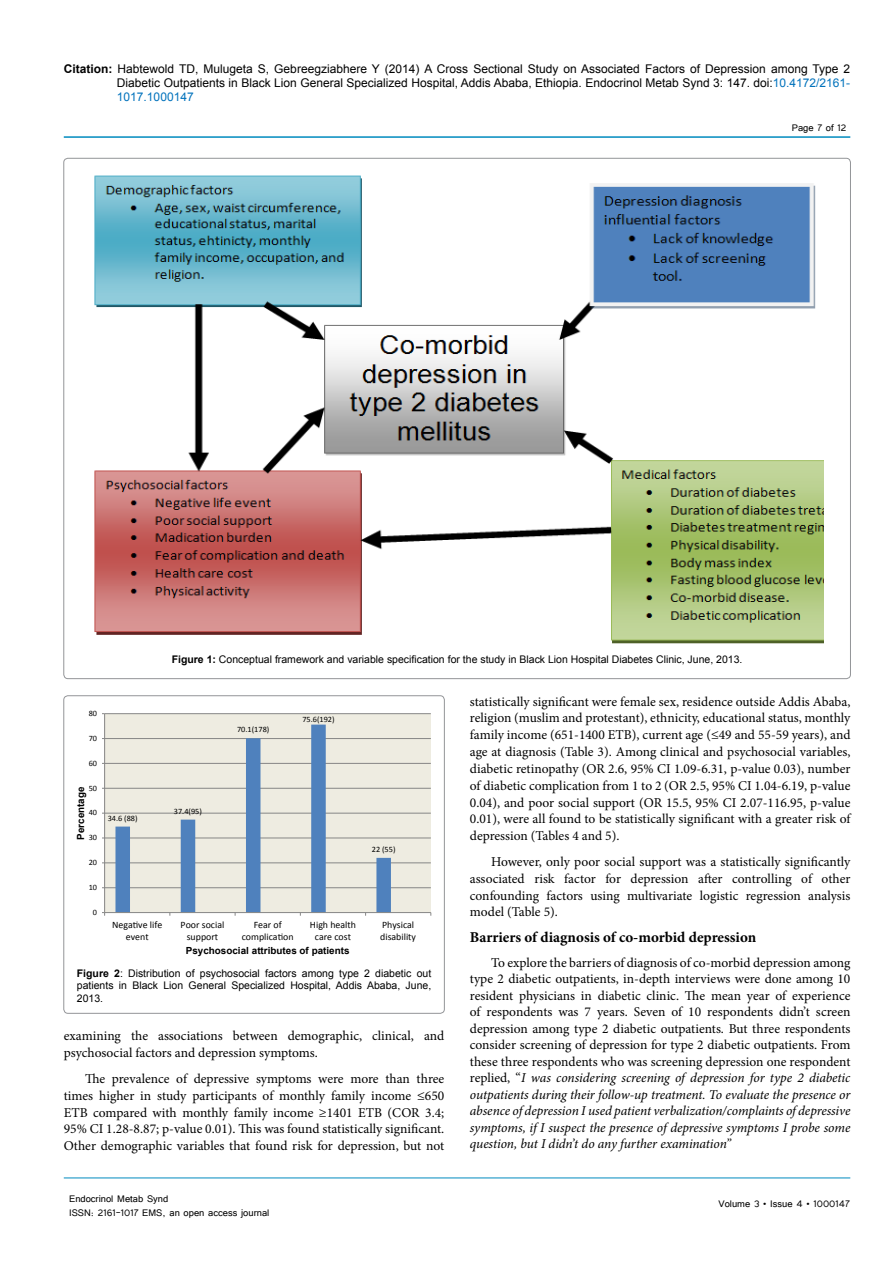
<style>
.page{position:relative;width:893px;height:1263px;background:#fff}
.page>*{position:absolute;margin:0;border:0;box-sizing:border-box;transform-origin:0 0}
.t1{font:700 15px "Minion Pro";color:#000}
.t2{font:13.5px/16.5px "Minion Pro";color:#000;text-align:justify}
.t3{font:12px/14.4px "Arial";color:#000;text-align:justify}
.t4{font:12px/14.4px "Tunga";color:#000}
.t5{font:10.5px/12.6px "Arial";color:#000;text-align:justify}
.t6{font:700 9.9px "Arial";color:#000}
.t7{font:9.75px/12px "Calibri";color:#000;text-align:center}
.t8{font:700 9.75px "Arial";color:#000}
.t9{font:8.25px "Calibri";color:#000}
.s1{font-weight:700}
.s2{color:#0072bc}
.s3{font-style:italic}
</style>
<div class="page">
<hr style="left:64px;top:136px;width:786px;height:2px;background:#008bbf">
<hr style="left:64px;top:1178px;width:786px;height:1px;background:#008bbf">
<img style="left:94px;top:175px;width:730px;height:469px">
<div style="left:105px;top:714px;width:326px;height:198px;background:#eeece1"></div>
<hr style="left:105px;top:713px;width:326px;height:1px;background:#868686">
<hr style="left:105px;top:738px;width:326px;height:1px;background:#868686">
<hr style="left:105px;top:763px;width:326px;height:1px;background:#868686">
<hr style="left:105px;top:788px;width:326px;height:1px;background:#868686">
<hr style="left:105px;top:813px;width:326px;height:1px;background:#868686">
<hr style="left:105px;top:838px;width:326px;height:1px;background:#868686">
<hr style="left:105px;top:862px;width:326px;height:1px;background:#868686">
<hr style="left:105px;top:887px;width:326px;height:1px;background:#868686">
<svg style="left:115px;top:725px;width:276px;height:187px"></svg>
<hr style="left:104px;top:714px;width:1px;height:198px;background:#868686">
<hr style="left:105px;top:912px;width:326px;height:1px;background:#868686">
<div style="left:64px;top:696px;width:380px;height:317px;border:1px solid #939598;border-radius:4px"></div>
<p class="t3" style="left:117px;top:61px;width:735px;text-indent:-53px"><span class="s1">Citation:</span> Habtewold TD, Mulugeta S, Gebreegziabhere Y (2014) A Cross Sectional Study on Associated Factors of Depression among Type 2<br>Diabetic Outpatients in Black Lion General Specialized Hospital, Addis Ababa, Ethiopia. Endocrinol Metab Synd 3: 147. doi:<span class="s2">10.4172/2161- 1017.1000147</span></p>
<p class="t4" style="left:792px;top:119px;width:56px">Page 7 of 12</p>
<p class="t5" style="left:172px;top:654px;width:572px"><span class="s1">Figure 1:</span> Conceptual framework and variable specification for the study in Black Lion Hospital Diabetes Clinic, June, 2013.</p>
<p class="t9" style="left:89px;top:708px;width:10px">80</p>
<p class="t9" style="left:89px;top:733px;width:10px">70</p>
<p class="t9" style="left:89px;top:758px;width:10px">60</p>
<p class="t9" style="left:89px;top:783px;width:10px">50</p>
<p class="t6" style="left:74px;top:839px;width:54px;rotate:-90deg">Percentage</p>
<p class="t9" style="left:89px;top:807px;width:10px">40</p>
<p class="t9" style="left:89px;top:832px;width:10px">30</p>
<p class="t9" style="left:89px;top:857px;width:10px">20</p>
<p class="t9" style="left:89px;top:882px;width:10px">10</p>
<p class="t9" style="left:93px;top:907px;width:6px">0</p>
<p class="t9" style="left:108px;top:813px;width:31px">34.6 (88)</p>
<p class="t9" style="left:174px;top:806px;width:30px">37.4(95)</p>
<p class="t9" style="left:237px;top:724px;width:34px">70.1(178)</p>
<p class="t9" style="left:302px;top:714px;width:34px">75.6(192)</p>
<p class="t9" style="left:372px;top:844px;width:25px">22 (55)</p>
<p class="t7" style="left:112px;top:919px;width:52px">Negative life event</p>
<p class="t7" style="left:181px;top:919px;width:45px">Poor social support</p>
<p class="t7" style="left:242px;top:919px;width:53px">Fear of complication</p>
<p class="t7" style="left:310px;top:919px;width:48px">High health care cost</p>
<p class="t7" style="left:380px;top:919px;width:37px;text-align:left">Physical disability</p>
<p class="t8" style="left:186px;top:944px;width:165px">Psychosocial attributes of patients</p>
<p class="t5" style="left:77px;top:967px;width:356px"><span class="s1">Figure 2</span>: Distribution of psychosocial factors among type 2 diabetic out patients in Black Lion General Specialized Hospital, Addis Ababa, June, 2013.</p>
<p class="t2" style="left:64px;top:1027px;width:382px;line-height:17px">examining the associations between demographic, clinical, and psychosocial factors and depression symptoms.</p>
<p class="t2" style="left:64px;top:1070px;width:382px;line-height:17px;text-indent:21px">The prevalence of depressive symptoms were more than three times higher in study participants of monthly family income ≤650<br>ETB compared with monthly family income ≥1401 ETB (COR 3.4; 95% CI 1.28-8.87; p-value 0.01). This was found statistically significant.<br>Other demographic variables that found risk for depression, but not</p>
<p class="t2" style="left:470px;top:693px;width:382px">statistically significant were female sex, residence outside Addis Ababa, religion (muslim and protestant), ethnicity, educational status, monthly family income (651-1400 ETB), current age (≤49 and 55-59 years), and age at diagnosis (Table 3). Among clinical and psychosocial variables, diabetic retinopathy (OR 2.6, 95% CI 1.09-6.31, p-value 0.03), number of diabetic complication from 1 to 2 (OR 2.5, 95% CI 1.04-6.19, p-value 0.04), and poor social support (OR 15.5, 95% CI 2.07-116.95, p-value 0.01), were all found to be statistically significant with a greater risk of depression (Tables 4 and 5).</p>
<p class="t2" style="left:470px;top:853px;width:382px;text-indent:21px">However, only poor social support was a statistically significantly associated risk factor for depression after controlling of other confounding factors using multivariate logistic regression analysis model (Table 5).</p>
<p class="t1" style="left:470px;top:927px;width:288px">Barriers of diagnosis of co-morbid depression</p>
<p class="t2" style="left:470px;top:955px;width:382px;text-indent:21px">To explore the barriers of diagnosis of co-morbid depression among type 2 diabetic outpatients, in-depth interviews were done among 10 resident physicians in diabetic clinic. The mean year of experience of respondents was 7 years. Seven of 10 respondents didn’t screen depression among type 2 diabetic outpatients. But three respondents consider screening of depression for type 2 diabetic outpatients. From these three respondents who was screening depression one respondent replied, “<span class="s3">I was considering screening of depression for type 2 diabetic outpatients during their follow-up treatment. To evaluate the presence or absence of depression I used patient verbalization/complaints of depressive symptoms, if I suspect the presence of depressive symptoms I probe some question, but I didn’t do any further examination”</span></p>
<p class="t4" style="left:69px;top:1190px;width:202px">Endocrinol Metab Synd<br>ISSN: 2161-1017 EMS, an open access journal</p>
<p class="t4" style="left:718px;top:1196px;width:133px">Volume 3 • Issue 4 • 1000147</p>
</div>
